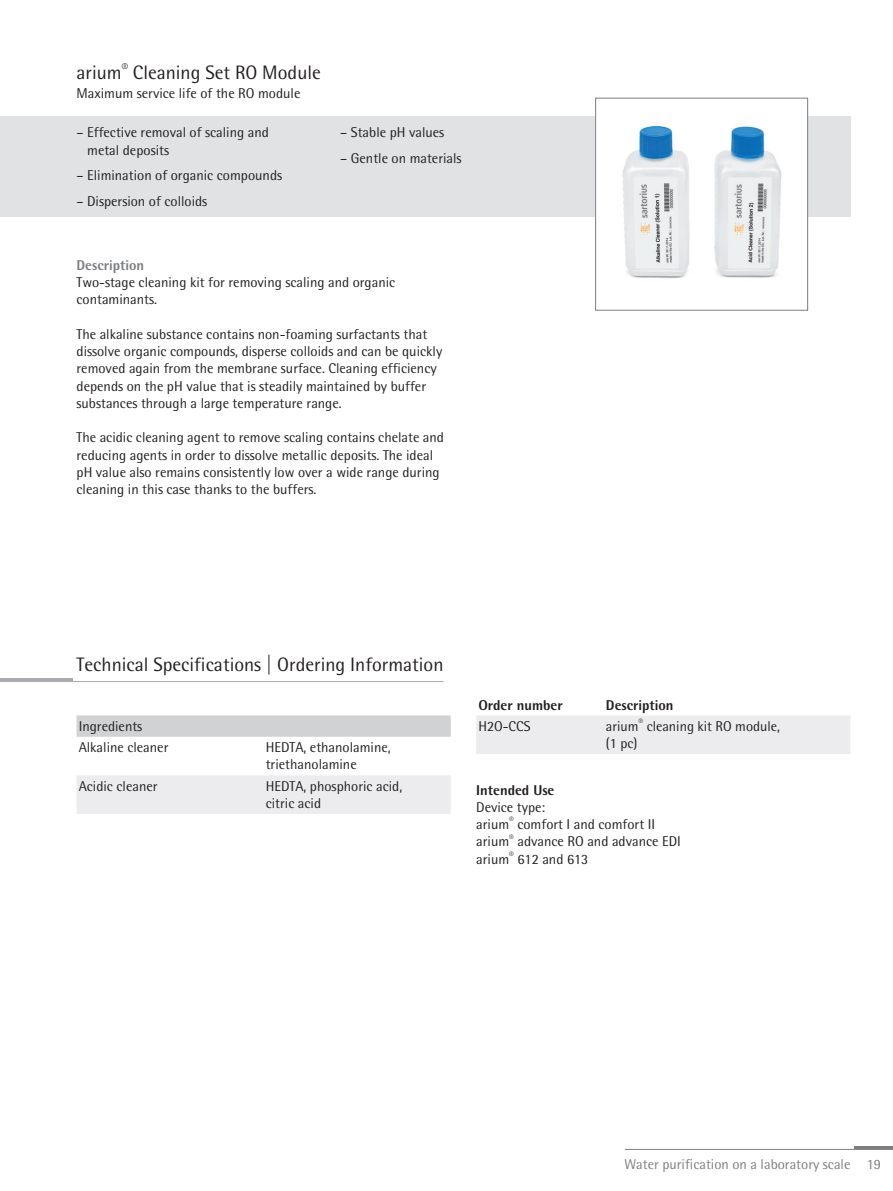
<style>
.page{position:relative;width:893px;height:1191px;background:#fff}
.page>*{position:absolute;margin:0;border:0;box-sizing:border-box;transform-origin:0 0}
.t1{font:19.5px "Sartorius Rotis Sans 2013";color:#231f20}
.t2{font:14.25px/17.2px "Sartorius Rotis Sans 2013";color:#231f20}
.t3{font:14.25px "Sartorius Rotis Sans 2013";color:#7c7e81}
.t4{font:800 14.25px "Sartorius Rotis Sans 2013";color:#231f20}
.t5{font:800 14.25px "Sartorius Rotis Sans 2013";color:#7c7e81}
</style>
<div class="page">
<hr style="left:625px;top:1149px;width:268px;height:1px;background:#7c7e81">
<hr style="left:855px;top:1146px;width:38px;height:3px;background:#7c7e81">
<div style="left:0;top:116px;width:850px;height:101px;background:#e1e2e4"></div>
<img style="left:597px;top:116px;width:209px;height:163px">
<div style="left:595px;top:98px;width:213px;height:212px;border:1px solid #7c7e81"></div>
<hr style="left:0;top:681px;width:443px;height:1px;background:#a8a9ad">
<div style="left:77px;top:715px;width:374px;height:21px;background:#d1d2d4"></div>
<div style="left:77px;top:775px;width:374px;height:39px;background:#ececee"></div>
<div style="left:476px;top:716px;width:374px;height:38px;background:#ececee"></div>
<hr style="left:0;top:678px;width:72px;height:3px;background:#a8a9ad">
<h1 class="t1" style="left:77px;top:61px;width:246px">arium<sup>®</sup> Cleaning Set RO Module</h1>
<p class="t2" style="left:77px;top:85px;width:225px">Maximum service life of the RO module</p>
<p class="t2" style="left:87px;top:124px;width:183px;text-indent:-11px">– Effective removal of scaling and metal deposits</p>
<p class="t2" style="left:77px;top:167px;width:207px">– Elimination of organic compounds</p>
<p class="t2" style="left:77px;top:193px;width:132px">– Dispersion of colloids</p>
<p class="t2" style="left:340px;top:124px;width:106px">– Stable pH values</p>
<p class="t2" style="left:340px;top:150px;width:123px">– Gentle on materials</p>
<p class="t5" style="left:77px;top:256px;width:69px">Description</p>
<p class="t2" style="left:77px;top:273px;width:320px">Two-stage cleaning kit for removing scaling and organic contaminants.</p>
<p class="t2" style="left:77px;top:325px;width:367px">The alkaline substance contains non-foaming surfactants that dissolve organic compounds, disperse colloids and can be quickly removed again from the membrane surface. Cleaning efficiency depends on the pH value that is steadily maintained by buffer substances through a large temperature range.</p>
<p class="t2" style="left:77px;top:429px;width:369px">The acidic cleaning agent to remove scaling contains chelate and reducing agents in order to dissolve metallic deposits. The ideal pH value also remains consistently low over a wide range during cleaning in this case thanks to the buffers.</p>
<h1 class="t1" style="left:77px;top:652px;width:368px">Technical Specifications | Ordering Information</h1>
<p class="t2" style="left:79px;top:715px;width:91px;line-height:21.3px">Ingredients<br>Alkaline cleaner</p>
<p class="t2" style="left:266px;top:738px;width:127px">HEDTA, ethanolamine, triethanolamine</p>
<p class="t2" style="left:79px;top:777px;width:80px">Acidic cleaner</p>
<p class="t2" style="left:266px;top:777px;width:138px">HEDTA, phosphoric acid, citric acid</p>
<p class="t4" style="left:478px;top:695px;width:86px">Order number</p>
<p class="t4" style="left:606px;top:695px;width:69px">Description</p>
<p class="t2" style="left:478px;top:717px;width:54px">H2O-CCS</p>
<p class="t2" style="left:606px;top:717px;width:176px">arium<sup>®</sup> cleaning kit RO module, (1 pc)</p>
<p class="t4" style="left:476px;top:780px;width:80px">Intended Use</p>
<p class="t2" style="left:476px;top:798px;width:206px">Device type:<br>arium<sup>®</sup> comfort I and comfort II arium<sup>®</sup> advance RO and advance EDI arium<sup>®</sup> 612 and 613</p>
<p class="t3" style="left:624px;top:1155px;width:258px">Water purification on a laboratory scale 19</p>
</div>
